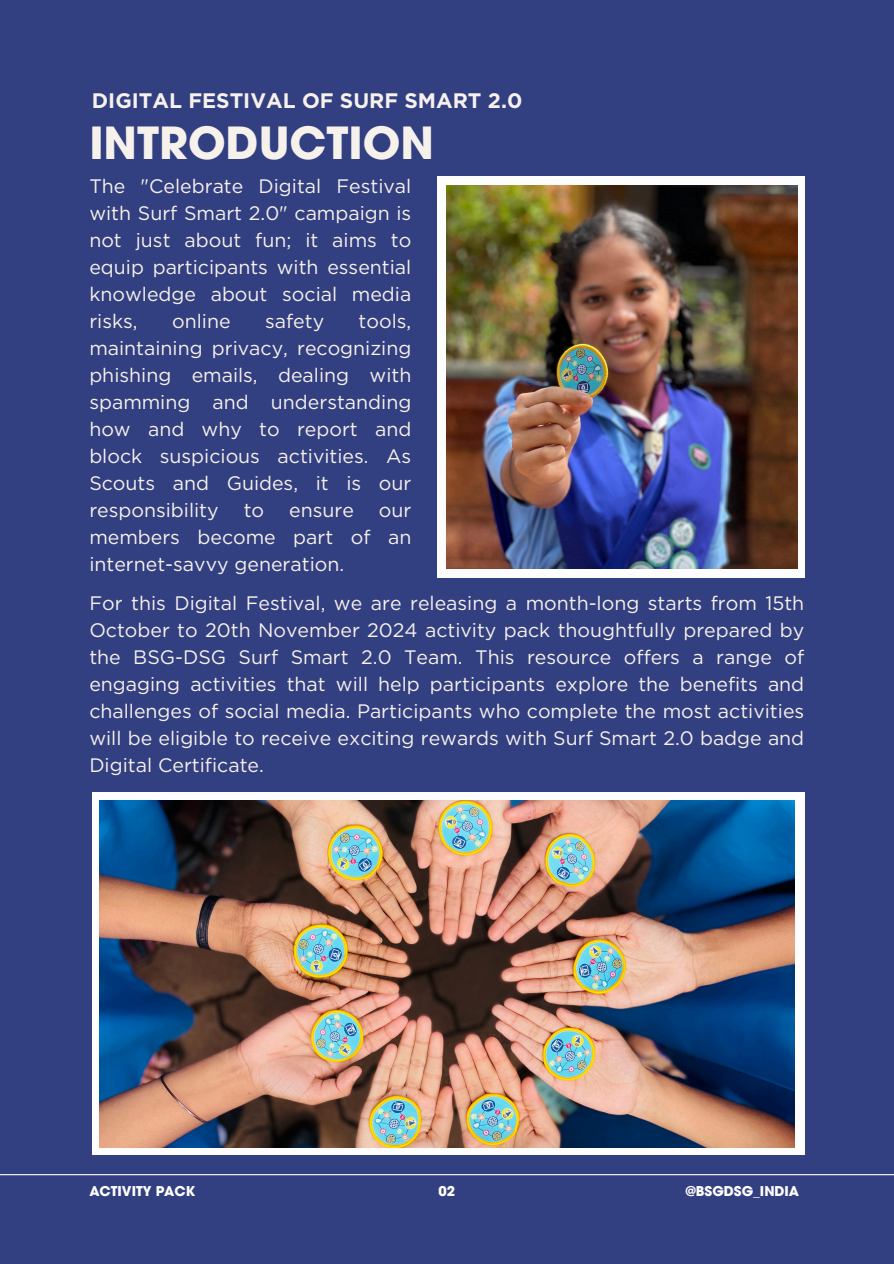
<style>
.page{position:relative;width:894px;height:1264px;background:#fff}
.page>*{position:absolute;margin:0;border:0;box-sizing:border-box;transform-origin:0 0}
.t1{font:700 44.25px "ITC Avant Garde Pro";color:#f7f1ec}
.t2{font:700 21px "Gotham";color:#f7f1ec}
.t3{font:19.5px/27px "Gotham";color:#f7f1ec;text-align:justify}
.t4{font:700 13.5px "ITC Avant Garde Pro";color:#fff}
</style>
<div class="page">
<div style="left:0;top:0;width:893px;height:1263px;background:#323f80"></div>
<div style="left:436px;top:176px;width:368px;height:401px;background:#fdfdfd"></div>
<img style="left:446px;top:185px;width:350px;height:383px">
<div style="left:92px;top:792px;width:712px;height:362px;background:#fdfdfd"></div>
<img style="left:100px;top:800px;width:694px;height:347px">
<hr style="left:0;top:1174px;width:893px;height:1px;background:#fff">
<h3 class="t2" style="left:92px;top:88px;width:432px">DIGITAL FESTIVAL OF SURF SMART 2.0</h3>
<h1 class="t1" style="left:89px;top:126px;width:346px">INTRODUCTION</h1>
<p class="t3" style="left:89px;top:172px;width:323px">The "Celebrate Digital Festival with Surf Smart 2.0" campaign is not just about fun; it aims to equip participants with essential knowledge about social media risks,</p>
<p class="t3" style="left:172px;top:307px;width:60px">online</p>
<p class="t3" style="left:265px;top:307px;width:61px">safety</p>
<p class="t3" style="left:89px;top:307px;width:323px;text-indent:269px">tools, maintaining privacy, recognizing phishing emails, dealing with spamming and understanding how and why to report and block suspicious activities. As Scouts and Guides, it is our responsibility</p>
<p class="t3" style="left:243px;top:496px;width:22px">to</p>
<p class="t3" style="left:289px;top:496px;width:66px">ensure</p>
<p class="t3" style="left:89px;top:496px;width:323px;text-indent:289px">our members become part of an internet-savvy generation.</p>
<h3 class="t3" style="left:89px;top:589px;width:716px">For this Digital Festival, we are releasing a month-long starts from 15th October to 20th November 2024 activity pack thoughtfully prepared by the BSG-DSG Surf Smart 2.0 Team. This resource offers a range of engaging activities that will help participants explore the benefits and challenges of social media. Participants who complete the most activities will be eligible to receive exciting rewards with Surf Smart 2.0 badge and Digital Certificate.</h3>
<p class="t4" style="left:89px;top:1185px;width:107px">ACTIVITY PACK</p>
<p class="t4" style="left:438px;top:1185px;width:18px">02</p>
<p class="t4" style="left:685px;top:1185px;width:115px">@BSGDSG_INDIA</p>
</div>
